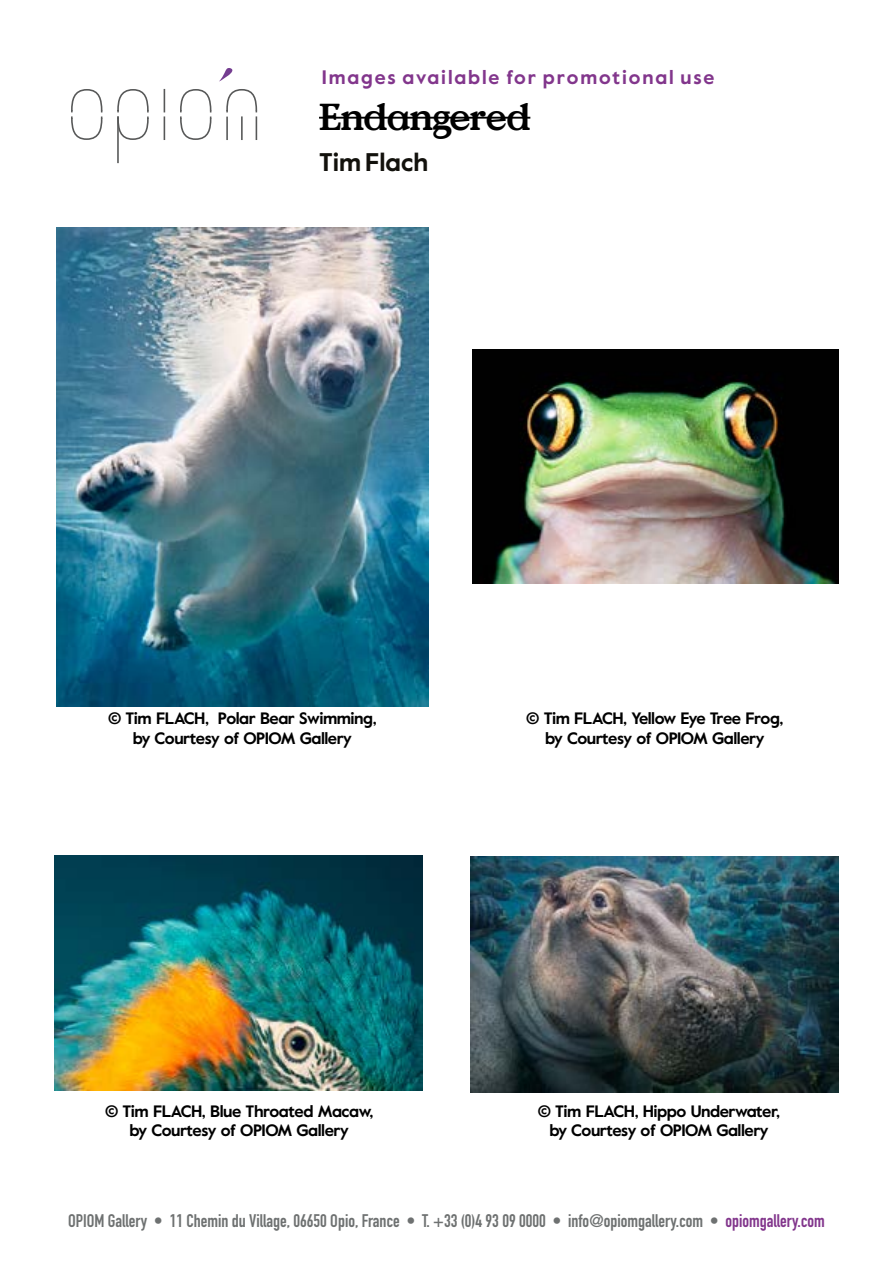
<style>
.page{position:relative;width:893px;height:1263px;background:#fff}
.page>*{position:absolute;margin:0;border:0;box-sizing:border-box;transform-origin:0 0}
.t1{font:37.5px "Value Serif";letter-spacing:-.02em;color:#000}
.t2{font:25.5px "Value Sans";color:#12110c}
.t3{font:19.5px "Value Sans";letter-spacing:.095em;color:#82368c}
.t4{font:700 18px "DIN Condensed";color:#6e7171}
.t5{font:16.5px/19.8px "Value Sans";letter-spacing:-.03em;color:#000;text-align:center}
.s1{color:#82368c}
</style>
<div class="page">
<img style="left:54px;top:855px;width:368px;height:235px">
<img style="left:473px;top:350px;width:366px;height:233px">
<img style="left:56px;top:228px;width:373px;height:479px">
<img style="left:471px;top:856px;width:368px;height:237px">
<hr style="left:319px;top:117px;width:211px;height:2px;background:#000">
<svg style="left:219px;top:68px;width:14px;height:14px"></svg>
<svg style="left:226px;top:89px;width:32px;height:51px"></svg>
<svg style="left:71px;top:89px;width:32px;height:51px"></svg>
<svg style="left:180px;top:89px;width:32px;height:51px"></svg>
<svg style="left:117px;top:89px;width:32px;height:75px"></svg>
<svg style="left:164px;top:89px;width:1px;height:51px"></svg>
<p class="t3" style="left:322px;top:63px;width:394px">Images available for promotional use</p>
<h1 class="t1" style="left:319px;top:88px;width:213px">Endangered</h1>
<h2 class="t2" style="left:319px;top:144px;width:111px">Tim Flach</h2>
<p class="t5" style="left:108px;top:708px;width:270px">© Tim FLACH, Polar Bear Swimming, by Courtesy of OPIOM Gallery</p>
<p class="t5" style="left:526px;top:708px;width:259px">© Tim FLACH, Yellow Eye Tree Frog, by Courtesy of OPIOM Gallery</p>
<p class="t5" style="left:105px;top:1101px;width:270px">© Tim FLACH, Blue Throated Macaw, by Courtesy of OPIOM Gallery</p>
<p class="t5" style="left:538px;top:1101px;width:244px">© Tim FLACH, Hippo Underwater, by Courtesy of OPIOM Gallery</p>
<p class="t4" style="left:68px;top:1209px;width:758px">OPIOM Gallery • 11 Chemin du Village, 06650 Opio, France • T. +33 (0)4 93 09 0000 • info@opiomgallery.com • <span class="s1">opiomgallery.com</span></p>
</div>
